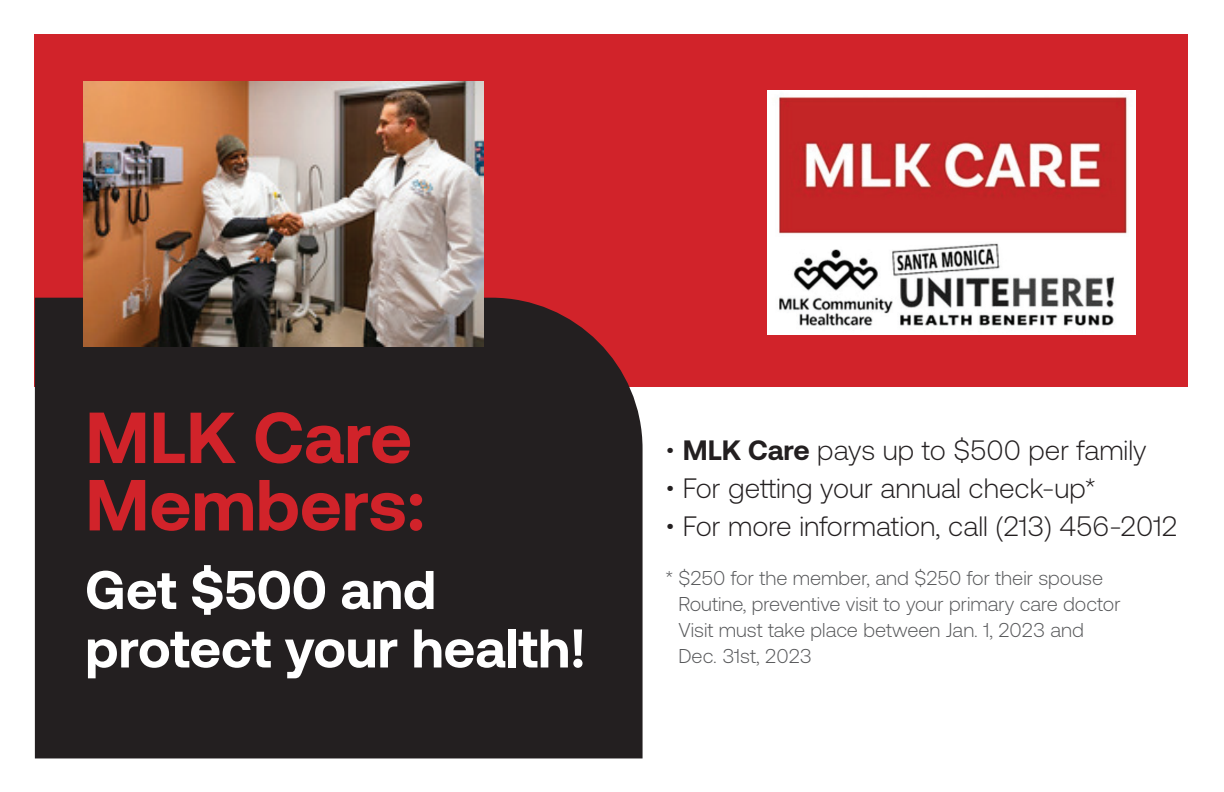
<style>
.page{position:relative;width:1224px;height:792px;background:#fff}
.page>*{position:absolute;margin:0;border:0;box-sizing:border-box;transform-origin:0 0}
.t1{font:700 72px/67.4px "Aeonik";color:#d1232a}
.t2{font:700 54.4px/58.4px "Aeonik";color:#fff}
.t3{font:300 28px "Aeonik";color:#231f20}
.t4{font:300 20px/26px "Aeonik";color:#57585a}
.s1{font-weight:700}
</style>
<div class="page">
<div style="left:35px;top:34px;width:1153px;height:353px;background:#d1232a"></div>
<div style="left:35px;top:298px;width:608px;height:460px;background:#231f20"></div>
<img style="left:84px;top:81px;width:399px;height:265px">
<img style="left:768px;top:91px;width:367px;height:244px">
<h1 class="t1" style="left:85px;top:404px;width:341px">MLK Care<br>Members:</h1>
<h2 class="t2" style="left:85px;top:560px;width:502px">Get $500 and protect your health!</h2>
<h3 class="t3" style="left:666px;top:435px;width:482px">• <span class="s1">MLK Care</span> pays up to $500 per family</h3>
<h3 class="t3" style="left:666px;top:473px;width:432px">• For getting your annual check-up*</h3>
<h3 class="t3" style="left:666px;top:511px;width:513px">• For more information, call (213) 456-2012</h3>
<p class="t4" style="left:678px;top:565px;width:444px;text-indent:-13px">* $250 for the member, and $250 for their spouse Routine, preventive visit to your primary care doctor Visit must take place between Jan. 1, 2023 and Dec. 31st, 2023</p>
</div>
